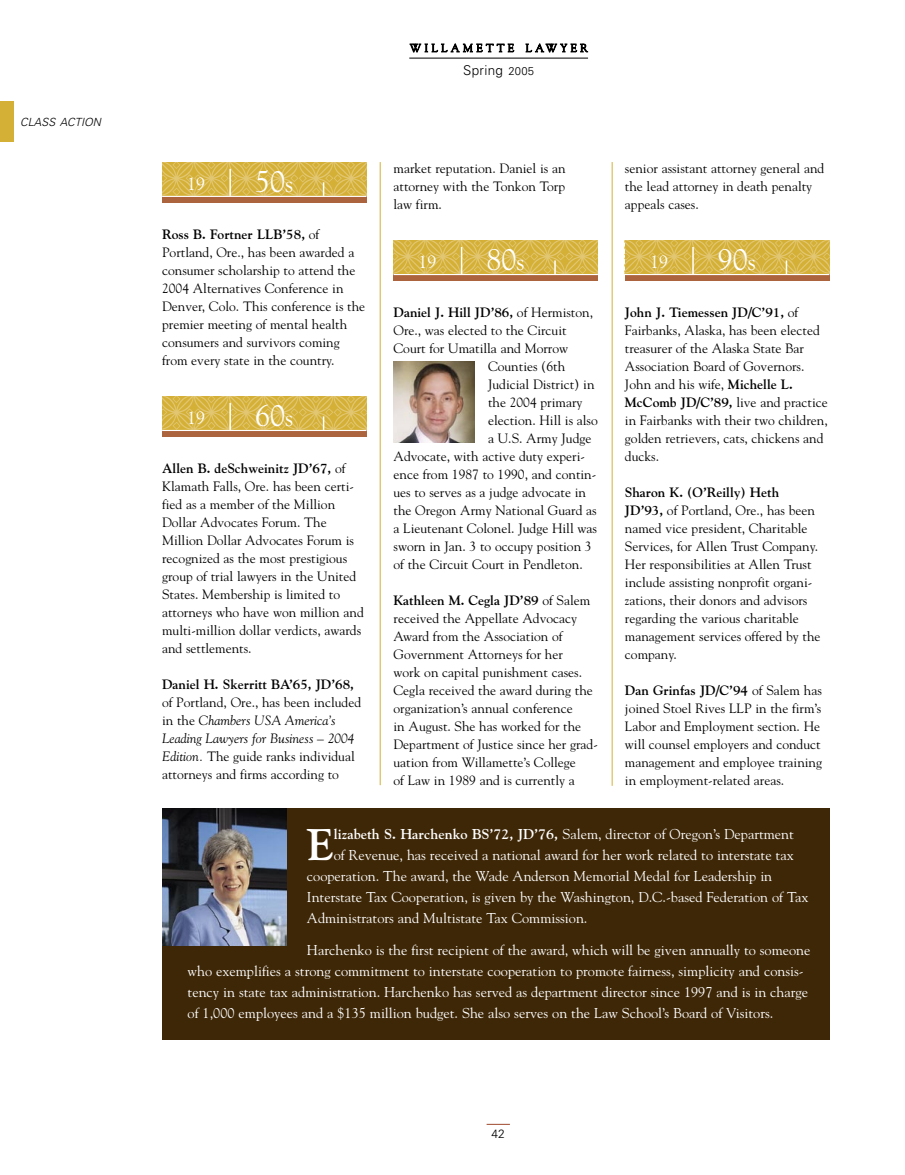
<style>
.page{position:relative;width:905px;height:1175px;background:#fff}
.page>*{position:absolute;margin:0;border:0;box-sizing:border-box;transform-origin:0 0}
.t1{font:700 44.1px "Goudy";color:#fff}
.t2{font:30px "Goudy";color:#fff}
.t3{font:18px "Goudy";color:#fff}
.t4{font:14.25px/21px "Goudy";color:#fff}
.t5{font:13.5px/18px "Goudy";color:#000}
.t6{font:700 13.5px "Goudy";color:#000}
.t7{font:300 13.5px "Univers";letter-spacing:.025em;color:#000}
.t8{font:300 12px "Univers";color:#000}
.t9{font:italic 300 11.25px "Univers";color:#000}
.s1{font-size:11.25px}
.s2{font-size:24px}
.s3{font-weight:700}
.s4{font-style:italic}
.s5{font-weight:400}
</style>
<div class="page">
<div style="left:162px;top:808px;width:667px;height:232px;background:#3e2707"></div>
<div style="left:162px;top:196px;width:204px;height:7px;background:#ac643e"></div>
<hr style="left:162px;top:196px;width:204px;height:1px;background:#fff">
<svg style="left:162px;top:162px;width:204px;height:34px;background:#d8b84c"></svg>
<div style="left:162px;top:430px;width:204px;height:6px;background:#ac643e"></div>
<hr style="left:162px;top:430px;width:204px;height:1px;background:#fff">
<svg style="left:162px;top:396px;width:204px;height:34px;background:#d8b84b"></svg>
<svg style="left:393px;top:275px;width:205px;height:6px"></svg>
<svg style="left:393px;top:240px;width:205px;height:34px;background:#d8b74b"></svg>
<svg style="left:625px;top:275px;width:204px;height:6px"></svg>
<svg style="left:625px;top:240px;width:204px;height:34px;background:#d8b74b"></svg>
<img style="left:393px;top:362px;width:81px;height:81px">
<img style="left:162px;top:808px;width:124px;height:137px">
<hr style="left:409px;top:58px;width:179px;height:1px;background:#000">
<svg style="left:486px;top:1124px;width:24px;height:1px"></svg>
<svg style="left:410px;top:43px;width:104px;height:15px"></svg>
<svg style="left:525px;top:44px;width:62px;height:8px"></svg>
<div style="left:0;top:101px;width:13px;height:41px;background:#d4b036"></div>
<hr style="left:380px;top:162px;width:1px;height:623px;background:#d4b036">
<hr style="left:612px;top:162px;width:1px;height:623px;background:#d4b036">
<p class="t9" style="left:20px;top:115px;width:82px">CLASS ACTION</p>
<p class="t7" style="left:463px;top:62px;width:73px">Spring <span class="s1">2005</span></p>
<h3 class="t3" style="left:187px;top:173px;width:19px">19</h3>
<h2 class="t2" style="left:255px;top:163px;width:39px">50<span class="s2">s</span></h2>
<p class="t5" style="left:162px;top:224px;width:205px"><span class="s3">Ross B. Fortner LLB’58,</span> of<br>Portland, Ore., has been awarded a consumer scholarship to attend the<br>2004 Alternatives Conference in<br>Denver, Colo. This conference is the premier meeting of mental health consumers and survivors coming from every state in the country.</p>
<h3 class="t3" style="left:187px;top:407px;width:19px">19</h3>
<h2 class="t2" style="left:255px;top:397px;width:39px">60<span class="s2">s</span></h2>
<p class="t5" style="left:162px;top:458px;width:203px"><span class="s3">Allen B. deSchweinitz JD’67,</span> of<br>Klamath Falls, Ore. has been certi&shy;fied as a member of the Million<br>Dollar Advocates Forum. The<br>Million Dollar Advocates Forum is recognized as the most prestigious group of trial lawyers in the United<br>States. Membership is limited to attorneys who have won million and multi-million dollar verdicts, awards and settlements.</p>
<p class="t6" style="left:162px;top:675px;width:193px">Daniel H. Skerritt BA’65, JD’68,</p>
<p class="t5" style="left:162px;top:692px;width:200px">of Portland, Ore., has been included in the <span class="s4">Chambers USA America’s Leading Lawyers for Business – 2004<br>Edition.</span> The guide ranks individual attorneys and firms according to</p>
<p class="t5" style="left:393px;top:159px;width:173px;text-align:justify">market reputation. Daniel is an attorney with the Tonkon Torp law firm.</p>
<h3 class="t3" style="left:418px;top:251px;width:19px">19</h3>
<h2 class="t2" style="left:486px;top:241px;width:39px">80<span class="s2">s</span></h2>
<p class="t6" style="left:393px;top:304px;width:201px">Daniel J. Hill JD’86, <span class="s5">of Hermiston,</span></p>
<p class="t5" style="left:393px;top:321px;width:175px">Ore., was elected to the Circuit</p>
<p class="t5" style="left:393px;top:339px;width:176px">Court for Umatilla and Morrow</p>
<p class="t5" style="left:488px;top:357px;width:79px">Counties (6th</p>
<p class="t5" style="left:488px;top:375px;width:108px">Judicial District) in</p>
<p class="t5" style="left:488px;top:393px;width:96px">the 2004 primary</p>
<p class="t5" style="left:488px;top:411px;width:111px">election. Hill is also</p>
<p class="t5" style="left:488px;top:429px;width:105px">a U.S. Army Judge</p>
<p class="t5" style="left:393px;top:447px;width:193px">Advocate, with active duty experi-</p>
<p class="t5" style="left:393px;top:465px;width:204px">ence from 1987 to 1990, and contin-</p>
<p class="t5" style="left:393px;top:483px;width:194px">ues to serves as a judge advocate in</p>
<p class="t5" style="left:393px;top:501px;width:205px">the Oregon Army National Guard as</p>
<p class="t5" style="left:393px;top:519px;width:205px">a Lieutenant Colonel. Judge Hill was</p>
<p class="t5" style="left:393px;top:537px;width:200px">sworn in Jan. 3 to occupy position 3</p>
<p class="t5" style="left:393px;top:555px;width:191px">of the Circuit Court in Pendleton.</p>
<p class="t5" style="left:393px;top:591px;width:206px"><span class="s3">Kathleen M. Cegla JD’89</span> of Salem received the Appellate Advocacy Award from the Association of Government Attorneys for her<br>work on capital punishment cases.<br>Cegla received the award during the organization’s annual conference<br>in August. She has worked for the Department of Justice since her grad&shy;uation from Willamette’s College<br>of Law in 1989 and is currently a</p>
<p class="t5" style="left:625px;top:159px;width:201px">senior assistant attorney general and the lead attorney in death penalty appeals cases.</p>
<h3 class="t3" style="left:650px;top:251px;width:19px">19</h3>
<h2 class="t2" style="left:718px;top:241px;width:39px">90<span class="s2">s</span></h2>
<p class="t5" style="left:625px;top:303px;width:204px"><span class="s3">John J. Tiemessen JD/C’91,</span> of<br>Fairbanks, Alaska, has been elected treasurer of the Alaska State Bar<br>Association Board of Governors.<br>John and his wife, <span class="s3">Michelle L.<br>McComb JD/C’89,</span> live and practice in Fairbanks with their two children, golden retrievers, cats, chickens and ducks.</p>
<p class="t5" style="left:625px;top:483px;width:197px"><span class="s3">Sharon K. (O’Reilly) Heth<br>JD’93,</span> of Portland, Ore., has been named vice president, Charitable<br>Services, for Allen Trust Company.<br>Her responsibilities at Allen Trust include assisting nonprofit organi&shy;zations, their donors and advisors regarding the various charitable management services offered by the company.</p>
<p class="t5" style="left:625px;top:680px;width:199px"><span class="s3">Dan Grinfas JD/C’94</span> of Salem has joined Stoel Rives LLP in the firm’s Labor and Employment section. He will counsel employers and conduct management and employee training in employment-related areas.</p>
<h1 class="t1" style="left:307px;top:817px;width:28px">E</h1>
<p class="t4" style="left:334px;top:823px;width:461px"><span class="s3">lizabeth S. Harchenko BS’72, JD’76,</span> Salem, director of Oregon’s Department</p>
<p class="t4" style="left:334px;top:844px;width:461px">of Revenue, has received a national award for her work related to interstate tax</p>
<p class="t4" style="left:307px;top:865px;width:467px">cooperation. The award, the Wade Anderson Memorial Medal for Leadership in</p>
<p class="t4" style="left:307px;top:886px;width:503px">Interstate Tax Cooperation, is given by the Washington, D.C.-based Federation of Tax</p>
<p class="t4" style="left:307px;top:907px;width:282px">Administrators and Multistate Tax Commission.</p>
<p class="t4" style="left:187px;top:939px;width:624px;text-indent:119px">Harchenko is the first recipient of the award, which will be given annually to someone who exemplifies a strong commitment to interstate cooperation to promote fairness, simplicity and consis&shy;tency in state tax administration. Harchenko has served as department director since 1997 and is in charge of 1,000 employees and a $135 million budget. She also serves on the Law School’s Board of Visitors.</p>
<p class="t8" style="left:491px;top:1126px;width:15px">42</p>
</div>
